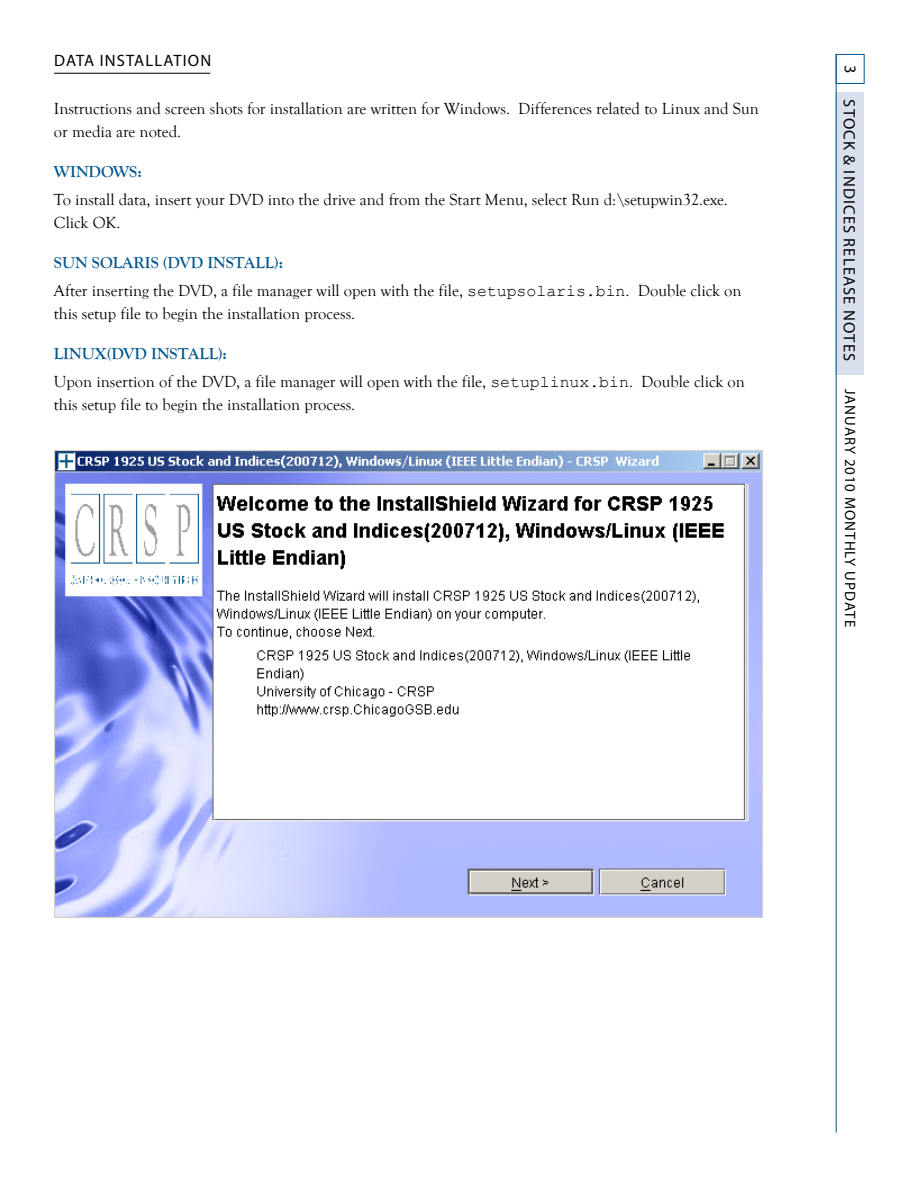
<style>
.page{position:relative;width:918px;height:1188px;background:#fff}
.page>*{position:absolute;margin:0;border:0;box-sizing:border-box;transform-origin:0 0}
.t1{font:16.5px/22.5px "Goudy Old Style T";color:#000}
.t2{font:16.5px "Myriad Pro";letter-spacing:.07em;color:#000}
.t3{font:700 16.5px "Goudy Old Style T";color:#00558f}
.t4{font:15px "Myriad Pro";letter-spacing:.07em;color:#000}
.s1{font-weight:700;color:#00558f}
.s2{font-family:"Courier New"}
</style>
<div class="page">
<div style="left:836px;top:92px;width:28px;height:282px;background:#d9e0ed"></div>
<hr style="left:836px;top:54px;width:1px;height:1079px;background:#00558f">
<div style="left:836px;top:54px;width:29px;height:30px;border:1px solid #00558f"></div>
<hr style="left:54px;top:73px;width:156px;height:1px;background:#000">
<img style="left:54px;top:450px;width:709px;height:467px">
<p class="t2" style="left:54px;top:51px;width:159px">DATA INSTALLATION</p>
<p class="t1" style="left:54px;top:98px;width:706px">Instructions and screen shots for installation are written for Windows. Differences related to Linux and Sun or media are noted.</p>
<p class="t3" style="left:54px;top:163px;width:89px">WINDOWS:</p>
<p class="t1" style="left:54px;top:189px;width:675px">To install data, insert your DVD into the drive and from the Start Menu, select Run d:\setupwin32.exe.<br>Click OK.</p>
<p class="t3" style="left:54px;top:254px;width:127px">SUN SOLARIS (DVD</p>
<p class="t1" style="left:54px;top:249px;width:689px;line-height:27.9px;text-indent:153px"><span class="s1">INSTALL):<br></span>After inserting the DVD, a file manager will open with the file, <span class="s2">setupsolaris.bin</span>. Double click on</p>
<p class="t1" style="left:54px;top:302px;width:303px">this setup file to begin the installation process.</p>
<p class="t3" style="left:54px;top:345px;width:71px">LINUX(DVD</p>
<p class="t1" style="left:54px;top:340px;width:693px;line-height:27.9px;text-indent:97px"><span class="s1">INSTALL):<br></span>Upon insertion of the DVD, a file manager will open with the file, <span class="s2">setuplinux.bin</span>. Double click on</p>
<p class="t1" style="left:54px;top:393px;width:303px">this setup file to begin the installation process.</p>
<p class="t2" style="left:861px;top:65px;width:10px;rotate:90deg">3</p>
<p class="t2" style="left:859px;top:99px;width:261px;rotate:90deg">STOCK &amp; INDICES RELEASE NOTES</p>
<p class="t4" style="left:860px;top:389px;width:240px;rotate:90deg">JANUARY 2010 MONTHLY UPDATE</p>
</div>
